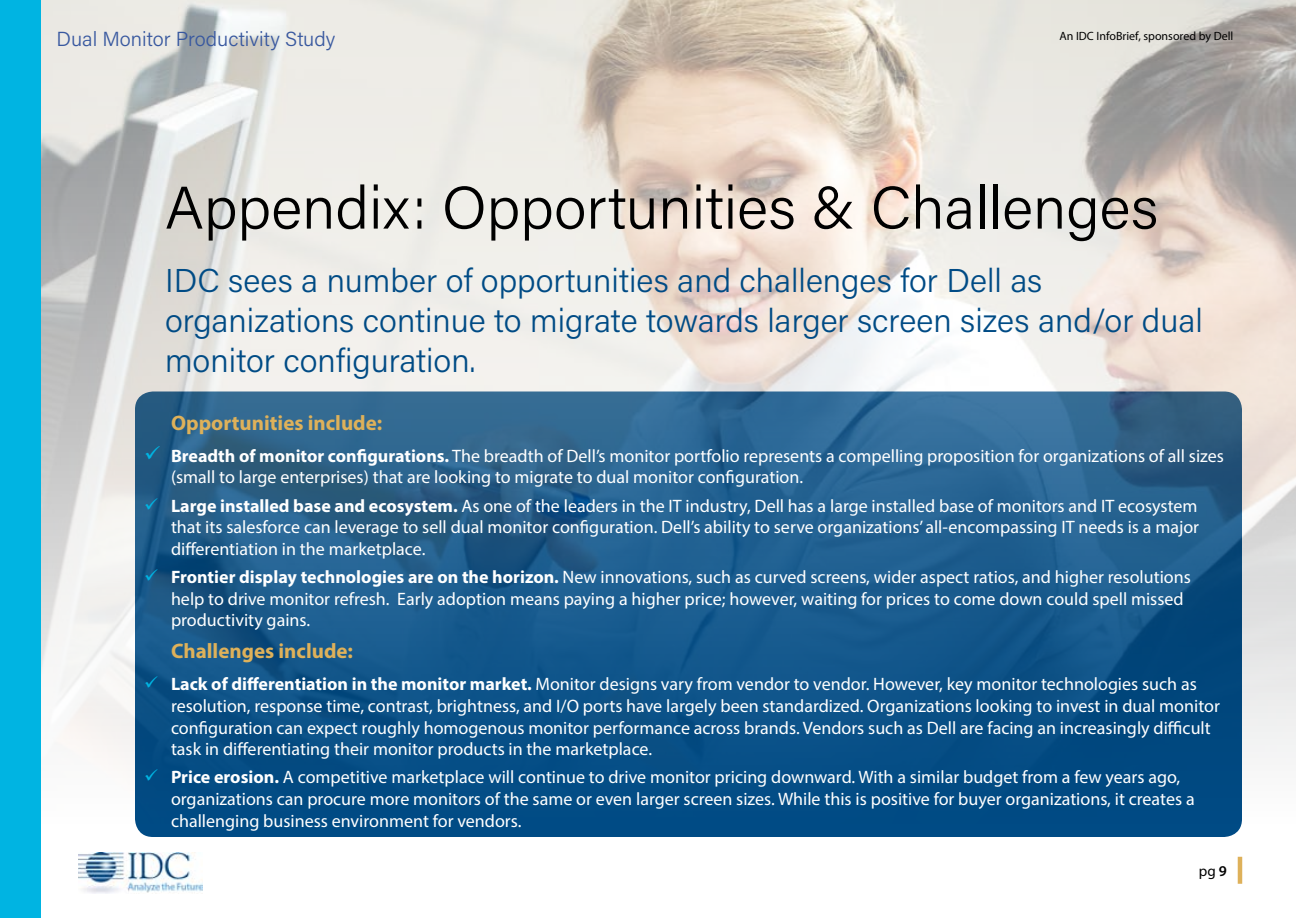
<style>
.page{position:relative;width:1296px;height:918px;background:#fff}
.page>*{position:absolute;margin:0;border:0;box-sizing:border-box;transform-origin:0 0}
.t1{font:300 60px "Acumin Pro";color:#000}
.t2{font:300 33px/39.6px "Acumin Pro";color:#004b85}
.t3{font:700 21px "Myriad Pro";color:#deb15a}
.t4{font:300 20.4px "Acumin Pro";color:#38589f}
.t5{font:18px/21.6px "Myriad Pro";color:#fff}
.t6{font:15px "Myriad Pro";color:#000}
.t7{font:12px "Myriad Pro";color:#000}
.s1{color:#00b4e2}
.s2{font-weight:700}
.s3{font-weight:600}
</style>
<div class="page">
<img style="left:40px;top:0;width:1256px;height:918px">
<img style="left:79px;top:853px;width:123px;height:40px">
<hr style="left:1238px;top:857px;width:4px;height:27px;background:#deb15a">
<div style="left:0;top:0;width:40px;height:918px;background:#00b4e2"></div>
<p class="t4" style="left:57px;top:24px;width:280px">Dual Monitor Productivity Study</p>
<p class="t7" style="left:1060px;top:28px;width:175px">An IDC InfoBrief, sponsored by Dell</p>
<h1 class="t1" style="left:165px;top:166px;width:995px">Appendix: Opportunities &amp; Challenges</h1>
<h2 class="t2" style="left:165px;top:260px;width:1039px">IDC sees a number of opportunities and challenges for Dell as organizations continue to migrate towards larger screen sizes and/or dual monitor configuration.</h2>
<p class="t3" style="left:171px;top:409px;width:213px">Opportunities include:</p>
<p class="t5" style="left:171px;top:445px;width:1054px;text-indent:-27px"><span class="s1">✓</span> <span class="s2">Breadth of monitor configurations.</span> The breadth of Dell’s monitor portfolio represents a compelling proposition for organizations of all sizes (small to large enterprises) that are looking to migrate to dual monitor configuration.</p>
<p class="t5" style="left:171px;top:495px;width:1030px;text-align:justify;text-indent:-27px"><span class="s1">✓</span> <span class="s2">Large installed base and ecosystem.</span> As one of the leaders in the IT industry, Dell has a large installed base of monitors and IT ecosystem that its salesforce can leverage to sell dual monitor configuration. Dell’s ability to serve organizations’ all-encompassing IT needs is a major differentiation in the marketplace.</p>
<p class="t5" style="left:171px;top:566px;width:1021px;text-indent:-27px"><span class="s1">✓</span> <span class="s2">Frontier display technologies are on the horizon.</span> New innovations, such as curved screens, wider aspect ratios, and higher resolutions help to drive monitor refresh. Early adoption means paying a higher price; however, waiting for prices to come down could spell missed productivity gains.</p>
<p class="t3" style="left:171px;top:638px;width:184px">Challenges include:</p>
<p class="t5" style="left:171px;top:673px;width:1050px;text-indent:-27px"><span class="s1">✓</span> <span class="s2">Lack of differentiation in the monitor market.</span> Monitor designs vary from vendor to vendor. However, key monitor technologies such as resolution, response time, contrast, brightness, and I/O ports have largely been standardized. Organizations looking to invest in dual monitor configuration can expect roughly homogenous monitor performance across brands. Vendors such as Dell are facing an increasingly difficult task in differentiating their monitor products in the marketplace.</p>
<p class="t5" style="left:171px;top:766px;width:1025px;text-indent:-27px"><span class="s1">✓</span> <span class="s2">Price erosion.</span> A competitive marketplace will continue to drive monitor pricing downward. With a similar budget from a few years ago, organizations can procure more monitors of the same or even larger screen sizes. While this is positive for buyer organizations, it creates a challenging business environment for vendors.</p>
<p class="t6" style="left:1199px;top:862px;width:30px">pg<span class="s3">9</span></p>
</div>
